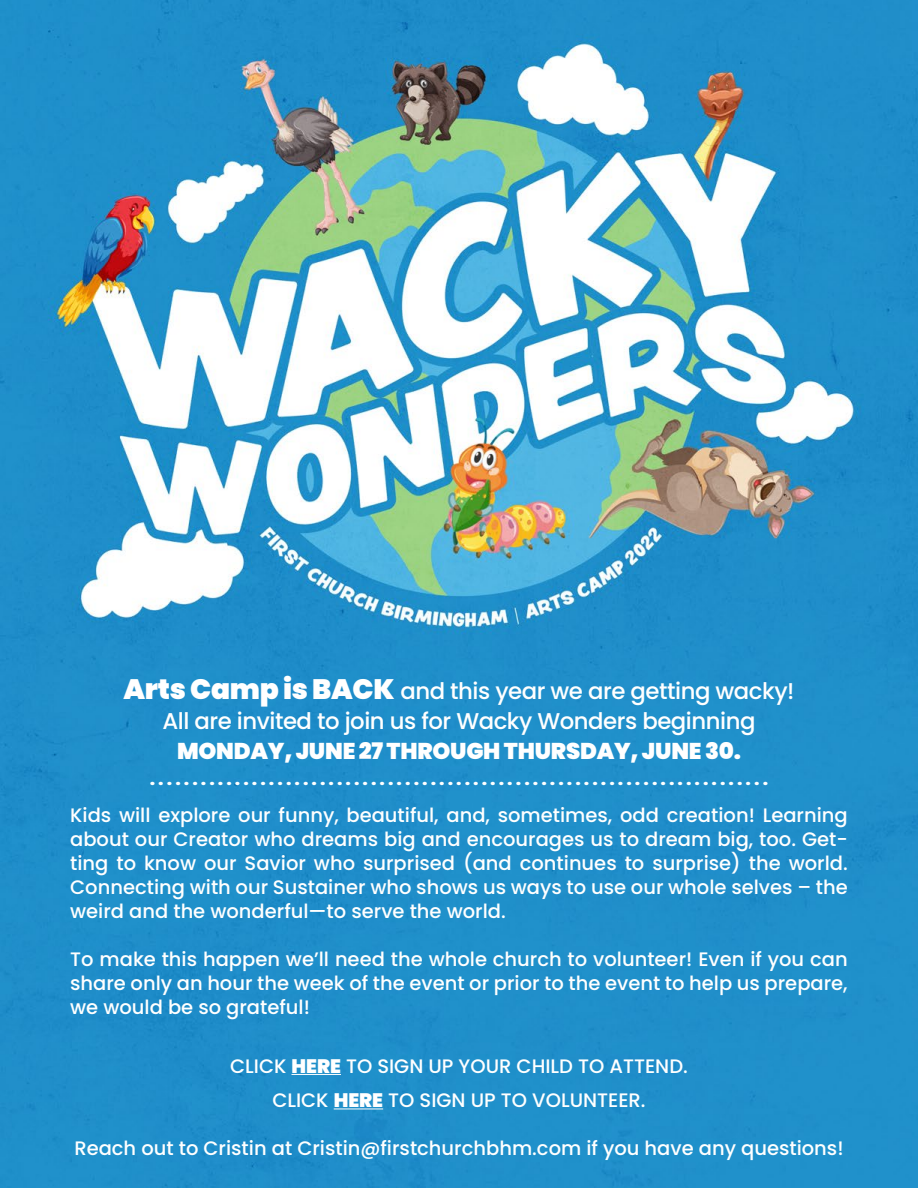
<style>
.page{position:relative;width:918px;height:1188px;background:#fff}
.page>*{position:absolute;margin:0;border:0;box-sizing:border-box;transform-origin:0 0}
.t1{font:500 22.8px/30px "Poppins";letter-spacing:-.02em;color:#fff;text-align:center}
.t2{font:900 22.8px "Poppins";letter-spacing:-.01em;color:#fff}
.t3{font:500 19.5px/24px "Poppins";color:#fff;text-align:justify}
.t4{font:18.6px "Peachy Keen JF";color:#fff}
.s1{font-weight:900;font-size:28.05px}
.s2{font-weight:900}
</style>
<div class="page">
<img style="left:0;top:0;width:918px;height:1188px">
<hr style="left:292px;top:1074px;width:49px;height:1px;background:#fff">
<hr style="left:334px;top:1108px;width:49px;height:1px;background:#fff">
<p class="t1" style="left:123px;top:676px;width:673px"><span class="s1">Arts Camp is BACK</span> and this year we are getting wacky!<br>All are invited to join us for Wacky Wonders beginning</p>
<p class="t2" style="left:177px;top:738px;width:565px">MONDAY, JUNE 27 THROUGH THURSDAY, JUNE 30.</p>
<p class="t4" style="left:149px;top:763px;width:621px">.........................................................................</p>
<p class="t3" style="left:70px;top:803px;width:779px">Kids will explore our funny, beautiful, and, sometimes, odd creation! Learning about our Creator who dreams big and encourages us to dream big, too. Get&shy;ting to know our Savior who surprised (and continues to surprise) the world.<br>Connecting with our Sustainer who shows us ways to use our whole selves – the weird and the wonderful—to serve the world.</p>
<p class="t3" style="left:70px;top:947px;width:779px">To make this happen we’ll need the whole church to volunteer! Even if you can share only an hour the week of the event or prior to the event to help us prepare, we would be so grateful!</p>
<p class="t3" style="left:230px;top:1049px;width:459px;line-height:34.5px;text-align:center">CLICK <span class="s2">HERE</span> TO SIGN UP YOUR CHILD TO ATTEND.<br>CLICK <span class="s2">HERE</span> TO SIGN UP TO VOLUNTEER.</p>
<p class="t3" style="left:74px;top:1136px;width:771px">Reach out to Cristin at Cristin@firstchurchbhm.com if you have any questions!</p>
</div>
